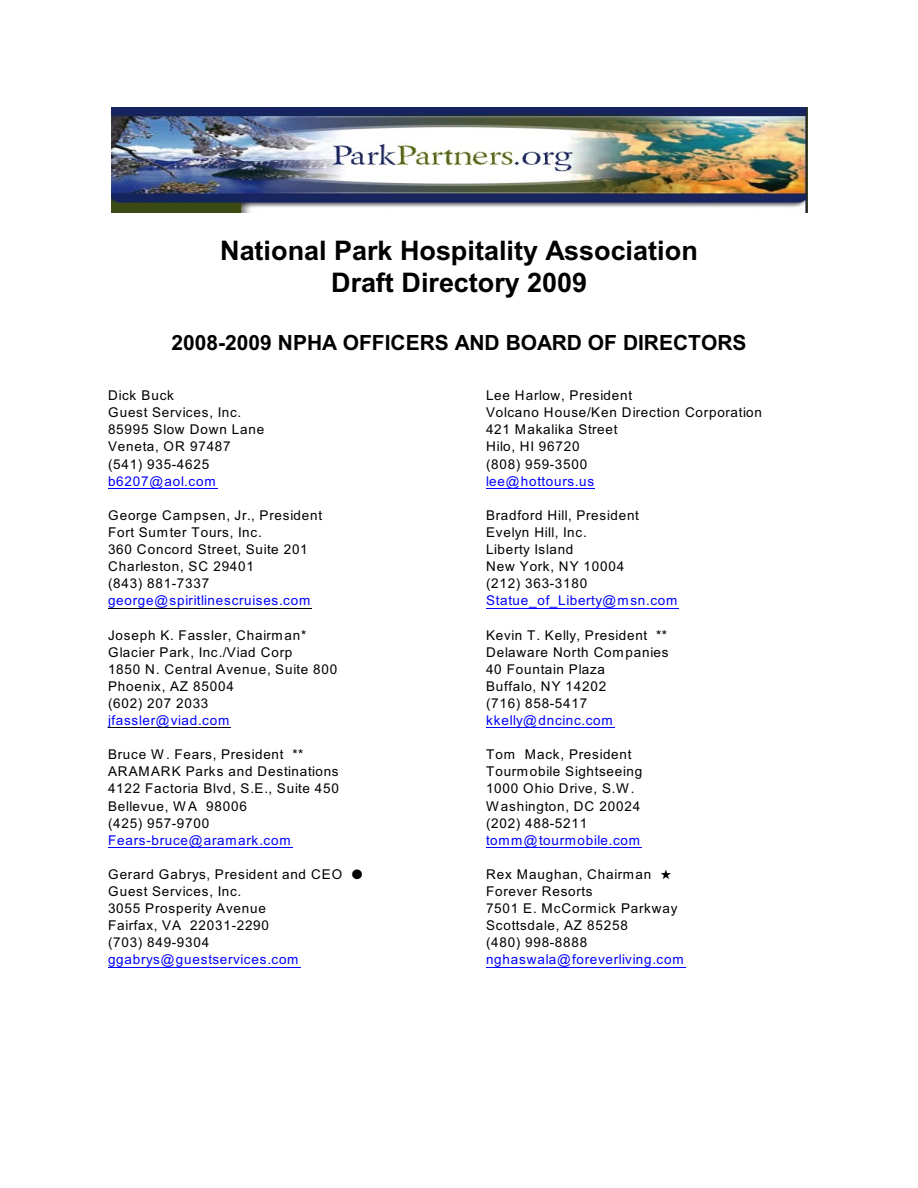
<style>
.page{position:relative;width:918px;height:1188px;background:#fff}
.page>*{position:absolute;margin:0;border:0;box-sizing:border-box;transform-origin:0 0}
.t1{font:700 27px/32.1px "Arial";color:#000;text-align:center}
.t2{font:700 21px "Arial";color:#000}
.t3{font:13.5px/17.1px "Arial";letter-spacing:.06em;color:#000}
.t4{font:13.5px "Arial";letter-spacing:.06em;color:#00f}
</style>
<div class="page">
<img style="left:111px;top:108px;width:696px;height:105px">
<hr style="left:108px;top:488px;width:109px;height:1px;background:#00f">
<hr style="left:108px;top:608px;width:204px;height:1px;background:#000">
<hr style="left:108px;top:727px;width:123px;height:1px;background:#000">
<hr style="left:108px;top:847px;width:184px;height:1px;background:#00f">
<hr style="left:108px;top:967px;width:192px;height:1px;background:#00f">
<hr style="left:486px;top:488px;width:109px;height:1px;background:#00f">
<hr style="left:486px;top:608px;width:193px;height:1px;background:#00f">
<hr style="left:486px;top:727px;width:128px;height:1px;background:#00f">
<hr style="left:486px;top:847px;width:156px;height:1px;background:#00f">
<hr style="left:486px;top:967px;width:199px;height:1px;background:#00f">
<h1 class="t1" style="left:220px;top:237px;width:479px">National Park Hospitality Association<br>Draft Directory 2009</h1>
<h2 class="t2" style="left:171px;top:335px;width:577px">2008-2009 NPHA OFFICERS AND BOARD OF DIRECTORS</h2>
<p class="t3" style="left:108px;top:388px;width:158px">Dick Buck<br>Guest Services, Inc.<br>85995 Slow Down Lane<br>Veneta, OR 97487 (541) 935-4625</p>
<p class="t4" style="left:108px;top:476px;width:109px">b6207@aol.com</p>
<p class="t3" style="left:108px;top:508px;width:216px">George Campsen, Jr., President<br>Fort Sumter Tours, Inc.<br>360 Concord Street, Suite 201<br>Charleston, SC 29401<br>(843) 881-7337</p>
<p class="t4" style="left:108px;top:596px;width:204px">george@spiritlinescruises.com</p>
<p class="t3" style="left:108px;top:627px;width:231px">Joseph K. Fassler, Chairman*<br>Glacier Park, Inc./Viad Corp<br>1850 N. Central Avenue, Suite 800<br>Phoenix, AZ 85004<br>(602) 207 2033</p>
<p class="t4" style="left:108px;top:715px;width:123px">jfassler@viad.com</p>
<p class="t3" style="left:108px;top:747px;width:232px">Bruce W. Fears, President **<br>ARAMARK Parks and Destinations<br>4122 Factoria Blvd, S.E., Suite 450<br>Bellevue, WA 98006<br>(425) 957-9700</p>
<p class="t4" style="left:108px;top:835px;width:184px">Fears-bruce@aramark.com</p>
<p class="t3" style="left:108px;top:867px;width:236px">Gerard Gabrys, President and CEO<br>Guest Services, Inc.<br>3055 Prosperity Avenue<br>Fairfax, VA 22031-2290<br>(703) 849-9304</p>
<p class="t4" style="left:108px;top:955px;width:192px">ggabrys@guestservices.com</p>
<p class="t3" style="left:486px;top:388px;width:278px">Lee Harlow, President<br>Volcano House/Ken Direction Corporation<br>421 Makalika Street<br>Hilo, HI 96720<br>(808) 959-3500</p>
<p class="t4" style="left:486px;top:476px;width:110px">lee@hottours.us</p>
<p class="t3" style="left:486px;top:508px;width:155px">Bradford Hill, President<br>Evelyn Hill, Inc.<br>Liberty Island<br>New York, NY 10004 (212) 363-3180</p>
<p class="t4" style="left:486px;top:596px;width:193px">Statue_of_Liberty@msn.com</p>
<p class="t3" style="left:486px;top:627px;width:184px">Kevin T. Kelly, President **<br>Delaware North Companies<br>40 Fountain Plaza<br>Buffalo, NY 14202<br>(716) 858-5417</p>
<p class="t4" style="left:486px;top:715px;width:128px">kkelly@dncinc.com</p>
<p class="t3" style="left:486px;top:747px;width:158px">Tom Mack, President<br>Tourmobile Sightseeing<br>1000 Ohio Drive, S.W.<br>Washington, DC 20024 (202) 488-5211</p>
<p class="t4" style="left:486px;top:835px;width:156px">tomm@tourmobile.com</p>
<p class="t3" style="left:486px;top:867px;width:193px">Rex Maughan, Chairman<br>Forever Resorts<br>7501 E. McCormick Parkway<br>Scottsdale, AZ 85258<br>(480) 998-8888</p>
<p class="t4" style="left:486px;top:955px;width:199px">nghaswala@foreverliving.com</p>
</div>
